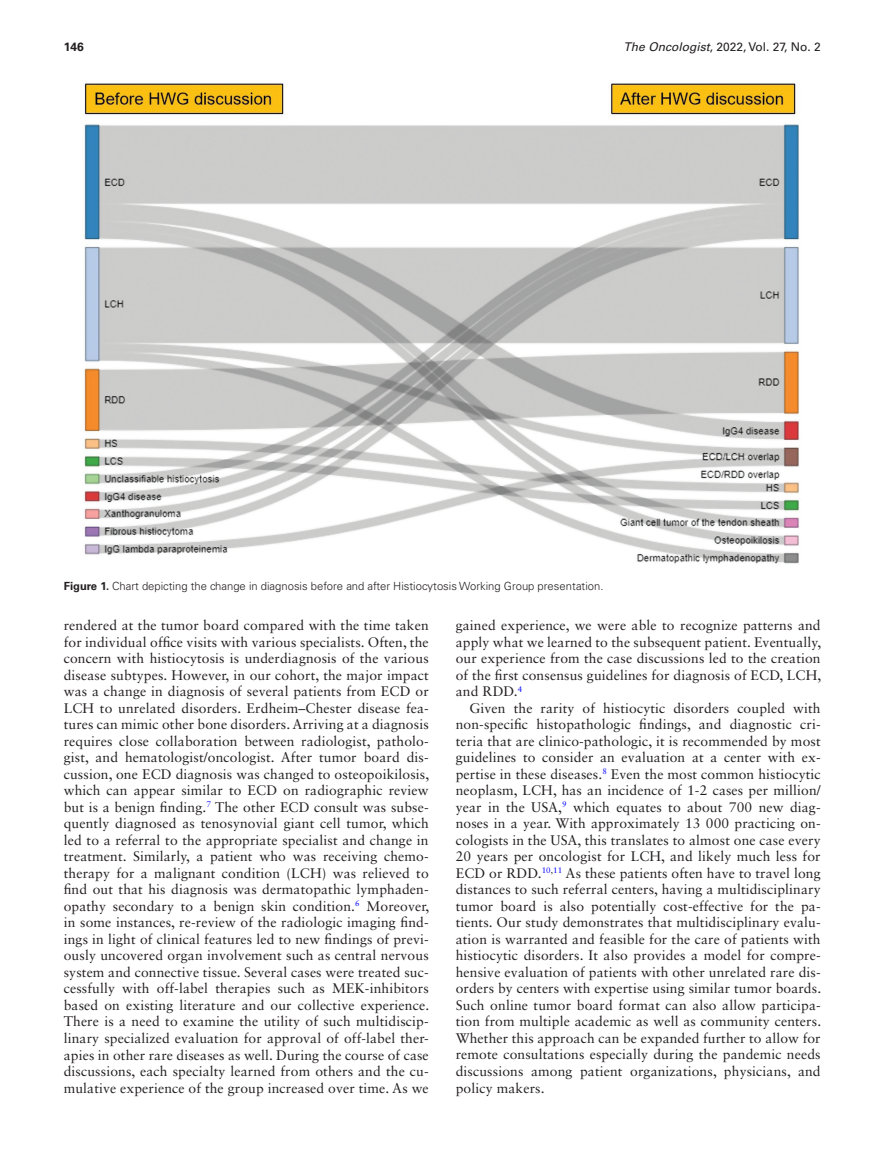
<style>
.page{position:relative;width:893px;height:1174px;background:#fff}
.page>*{position:absolute;margin:0;border:0;box-sizing:border-box;transform-origin:0 0}
.t1{font:13.8px/16.5px "Sabon LT Std";letter-spacing:.01em;color:#231f20;text-align:justify}
.t2{font:12px "Univers LT Std";color:#231f20}
.t3{font:700 12px "Univers LT Std";color:#231f20}
.t4{font:300 11.25px "Univers LT Std";color:#231f20}
.s1{font-style:italic}
.s2{font-weight:700}
</style>
<div class="page">
<img style="left:84px;top:83px;width:716px;height:481px">
<p class="t3" style="left:64px;top:40px;width:22px">146</p>
<p class="t2" style="left:624px;top:40px;width:199px"><span class="s1">The Oncologist</span>, 2022, Vol. 27, No. 2</p>
<p class="t4" style="left:64px;top:579px;width:541px"><span class="s2">Figure 1.</span> Chart depicting the change in diagnosis before and after Histiocytosis Working Group presentation.</p>
<p class="t1" style="left:64px;top:617px;width:367px">rendered at the tumor board compared with the time taken for individual office visits with various specialists. Often, the concern with histiocytosis is underdiagnosis of the various disease subtypes. However, in our cohort, the major impact was a change in diagnosis of several patients from ECD or LCH to unrelated disorders. Erdheim–Chester disease fea&shy;tures can mimic other bone disorders. Arriving at a diagnosis requires close collaboration between radiologist, patholo&shy;gist, and hematologist/oncologist. After tumor board dis&shy;cussion, one ECD diagnosis was changed to osteopoikilosis, which can appear similar to ECD on radiographic review but is a benign finding.<sup>7</sup> The other ECD consult was subse&shy;quently diagnosed as tenosynovial giant cell tumor, which led to a referral to the appropriate specialist and change in treatment. Similarly, a patient who was receiving chemo&shy;therapy for a malignant condition (LCH) was relieved to find out that his diagnosis was dermatopathic lymphaden&shy;opathy secondary to a benign skin condition.<sup>6</sup> Moreover, in some instances, re-review of the radiologic imaging find&shy;ings in light of clinical features led to new findings of previ&shy;ously uncovered organ involvement such as central nervous system and connective tissue. Several cases were treated suc&shy;cessfully with off-label therapies such as MEK-inhibitors based on existing literature and our collective experience.<br>There is a need to examine the utility of such multidiscip&shy;linary specialized evaluation for approval of off-label ther&shy;apies in other rare diseases as well. During the course of case discussions, each specialty learned from others and the cu&shy;mulative experience of the group increased over time. As we</p>
<p class="t1" style="left:456px;top:617px;width:367px">gained experience, we were able to recognize patterns and apply what we learned to the subsequent patient. Eventually, our experience from the case discussions led to the creation of the first consensus guidelines for diagnosis of ECD, LCH, and RDD.<sup>4</sup></p>
<p class="t1" style="left:456px;top:699px;width:367px;text-indent:14px">Given the rarity of histiocytic disorders coupled with non-specific histopathologic findings, and diagnostic cri&shy;teria that are clinico-pathologic, it is recommended by most guidelines to consider an evaluation at a center with ex&shy;pertise in these diseases.<sup>8</sup> Even the most common histiocytic neoplasm, LCH, has an incidence of 1-2 cases per million/ year in the USA,<sup>9</sup> which equates to about 700 new diag&shy;noses in a year. With approximately 13 000 practicing on&shy;cologists in the USA, this translates to almost one case every 20 years per oncologist for LCH, and likely much less for ECD or RDD.<sup>10</sup><sup>,</sup><sup>11</sup> As these patients often have to travel long distances to such referral centers, having a multidisciplinary tumor board is also potentially cost-effective for the pa&shy;tients. Our study demonstrates that multidisciplinary evalu&shy;ation is warranted and feasible for the care of patients with histiocytic disorders. It also provides a model for compre&shy;hensive evaluation of patients with other unrelated rare dis&shy;orders by centers with expertise using similar tumor boards.<br>Such online tumor board format can also allow participa&shy;tion from multiple academic as well as community centers.<br>Whether this approach can be expanded further to allow for remote consultations especially during the pandemic needs discussions among patient organizations, physicians, and policy makers.</p>
</div>
